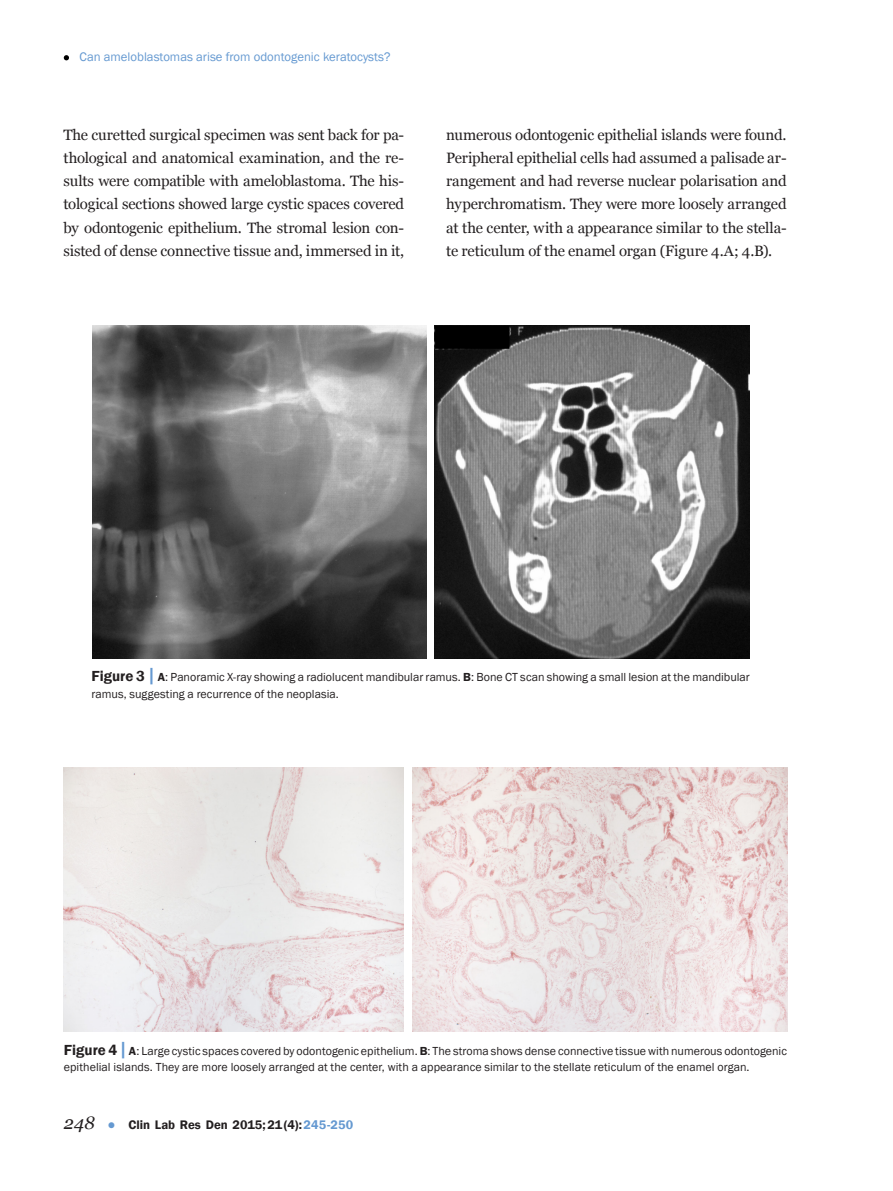
<style>
.page{position:relative;width:893px;height:1191px;background:#fff}
.page>*{position:absolute;margin:0;border:0;box-sizing:border-box;transform-origin:0 0}
._2_1_CORPO_TEXTO_ING{font:15px/23.2px "Georgia";letter-spacing:-.01em;color:#231f20;text-align:justify}
.t1{font:12.75px "Franklin Gothic";color:#6599d1}
.t2{font:600 12.75px "Franklin Gothic";color:#231f20}
._3_1_Legenda_abaixo{font:12px/16.5px "Franklin Gothic";color:#231f20}
.s1{font-weight:600;font-size:15px}
.s2{font-weight:600;font-size:19.5px;color:#6599d1}
.s3{font-weight:600}
.s4{font-family:"Georgia";font-weight:400;font-style:italic;font-size:18px}
.s5{font-weight:400;font-size:13.5px;color:#6599d1}
.s6{color:#6599d1}
</style>
<div class="page">
<svg style="left:64px;top:55px;width:5px;height:5px"></svg>
<img style="left:92px;top:326px;width:334px;height:332px">
<img style="left:435px;top:326px;width:315px;height:332px">
<img style="left:63px;top:767px;width:341px;height:264px">
<img style="left:412px;top:767px;width:375px;height:264px">
<p class="t1" style="left:80px;top:49px;width:312px">Can ameloblastomas arise from odontogenic keratocysts?</p>
<p class="_2_1_CORPO_TEXTO_ING" style="left:63px;top:122px;width:342px">The curetted surgical specimen was sent back for pa&shy;thological and anatomical examination, and the re&shy;sults were compatible with ameloblastoma. The his&shy;tological sections showed large cystic spaces covered by odontogenic epithelium. The stromal lesion con&shy;sisted of dense connective tissue and, immersed in it,</p>
<p class="_2_1_CORPO_TEXTO_ING" style="left:446px;top:122px;width:342px">numerous odontogenic epithelial islands were found.<br>Peripheral epithelial cells had assumed a palisade ar&shy;rangement and had reverse nuclear polarisation and hyperchromatism. They were more loosely arranged at the center, with a appearance similar to the stella&shy;te reticulum of the enamel organ (Figure 4.A; 4.B).</p>
<p class="_3_1_Legenda_abaixo" style="left:92px;top:669px;width:660px"><span class="s1">Figure 3</span> <span class="s2">|</span> <span class="s3">A</span>: Panoramic X-ray showing a radiolucent mandibular ramus. <span class="s3">B</span>: Bone CT scan showing a small lesion at the mandibular ramus, suggesting a recurrence of the neoplasia.</p>
<p class="_3_1_Legenda_abaixo" style="left:64px;top:1043px;width:725px"><span class="s1">Figure 4</span> <span class="s2">|</span> <span class="s3">A</span>: Large cystic spaces covered by odontogenic epithelium. <span class="s3">B</span>: The stroma shows dense connective tissue with numerous odontogenic epithelial islands. They are more loosely arranged at the center, with a appearance similar to the stellate reticulum of the enamel organ.</p>
<p class="t2" style="left:64px;top:1117px;width:291px"><span class="s4">248</span> <span class="s5">●</span> Clin Lab Res Den 2015;21(4):<span class="s6">245-250</span></p>
</div>
